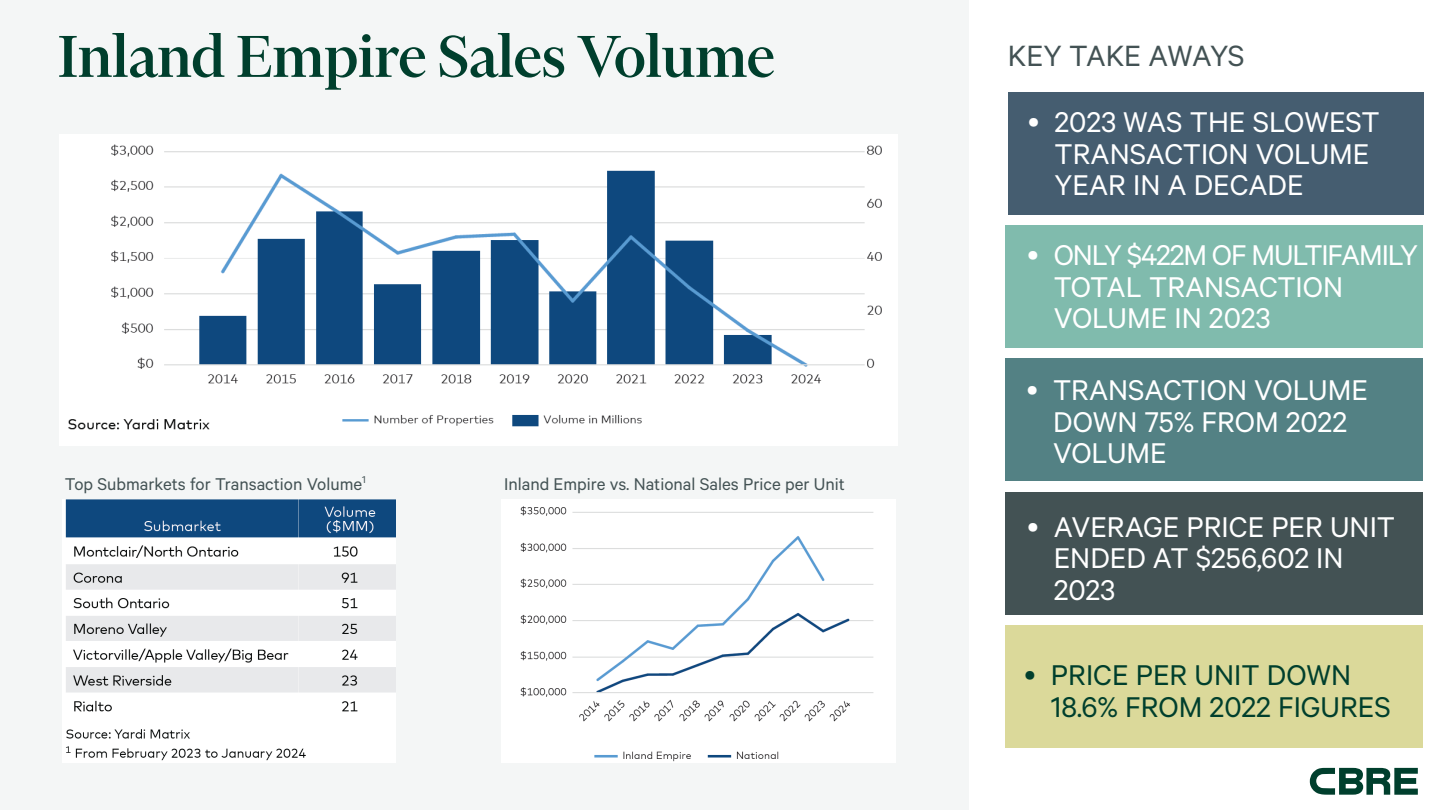
<style>
.page{position:relative;width:1440px;height:810px;background:#fff}
.page>*{position:absolute;margin:0;border:0;box-sizing:border-box;transform-origin:0 0}
.t1{font:500 67.5px "Financier Display";color:#003f2d}
.t2{font:33px "Calibre";letter-spacing:-.02em;color:#435254}
.t3{font:32.25px/31.5px "Calibre";color:#fff}
.t4{font:32.25px/31.5px "Calibre";letter-spacing:-.03em;color:#fff}
.t5{font:32.25px/31.5px "Calibre";color:#003f2d}
.t6{font:19.2px "Calibre";color:#435254}
</style>
<div class="page">
<div style="left:0;top:0;width:968px;height:810px;background:#f4f6f6"></div>
<img style="left:60px;top:134px;width:838px;height:311px">
<img style="left:63px;top:500px;width:333px;height:262px">
<img style="left:501px;top:500px;width:394px;height:262px">
<div style="left:1005px;top:225px;width:418px;height:123px;background:#80bbad"></div>
<div style="left:1005px;top:492px;width:418px;height:123px;background:#435254"></div>
<div style="left:1005px;top:358px;width:418px;height:123px;background:#538184"></div>
<div style="left:1005px;top:625px;width:418px;height:123px;background:#dbd99a"></div>
<div style="left:1008px;top:92px;width:415px;height:123px;background:#455d70"></div>
<svg style="left:1309px;top:768px;width:108px;height:27px"></svg>
<p class="t1" style="left:58px;top:21px;width:718px">Inland Empire Sales Volume</p>
<p class="t6" style="left:65px;top:473px;width:303px">Top Submarkets for Transaction Volume<sup>1</sup></p>
<p class="t6" style="left:504px;top:473px;width:342px">Inland Empire vs. National Sales Price per Unit</p>
<p class="t2" style="left:1008px;top:37px;width:238px">KEY TAKE AWAYS</p>
<p class="t3" style="left:1054px;top:105px;width:327px;text-indent:-26px">• 2023 WAS THE SLOWEST<br>TRANSACTION VOLUME<br>YEAR IN A DECADE</p>
<p class="t4" style="left:1053px;top:239px;width:366px;text-indent:-26px">• ONLY $422M OF MULTIFAMILY<br>TOTAL TRANSACTION<br>VOLUME IN 2023</p>
<p class="t3" style="left:1053px;top:373px;width:316px;text-indent:-26px">• TRANSACTION VOLUME<br>DOWN 75% FROM 2022<br>VOLUME</p>
<p class="t3" style="left:1053px;top:510px;width:343px;text-indent:-26px">• AVERAGE PRICE PER UNIT<br>ENDED AT $256,602 IN<br>2023</p>
<p class="t5" style="left:1051px;top:658px;width:341px;text-indent:-26px">• PRICE PER UNIT DOWN<br>18.6% FROM 2022 FIGURES</p>
</div>
